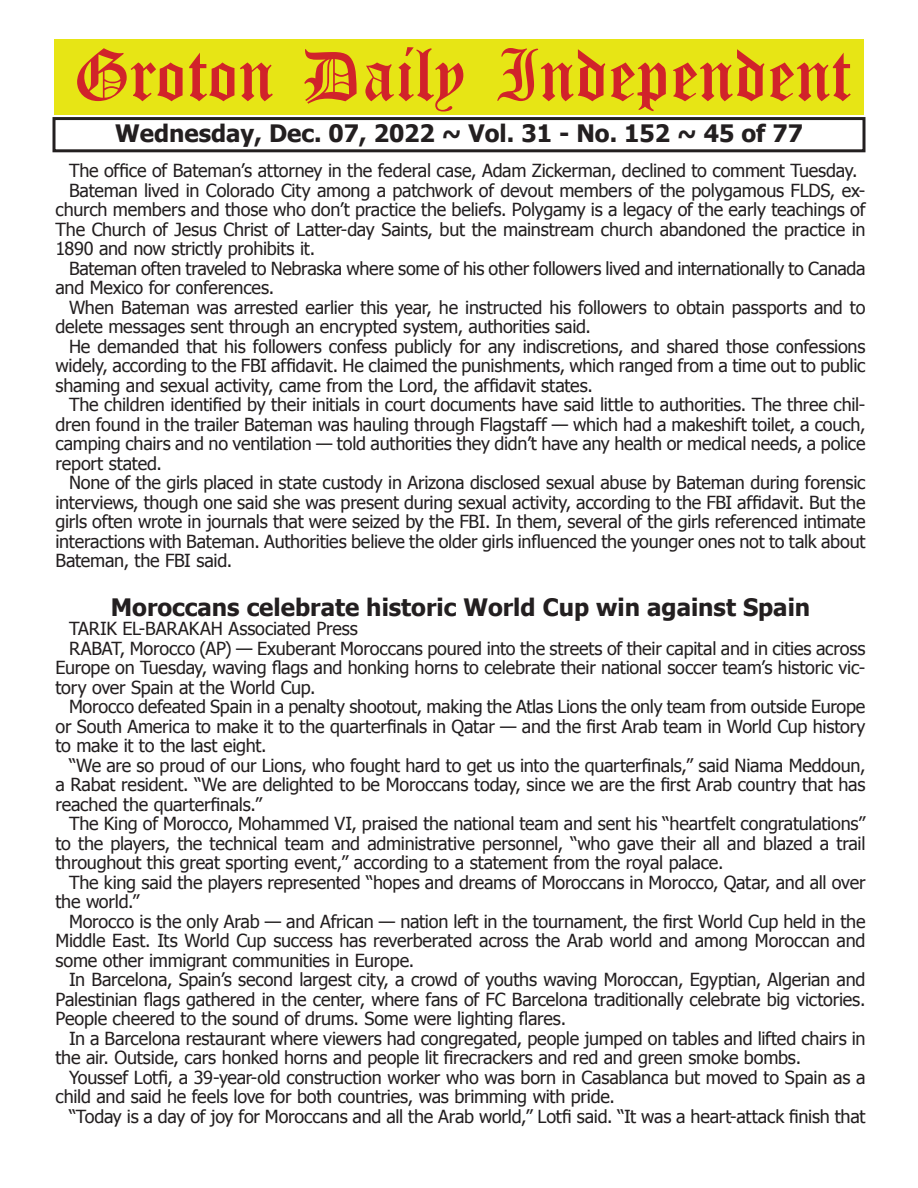
<style>
.page{position:relative;width:918px;height:1188px;background:#fff}
.page>*{position:absolute;margin:0;border:0;box-sizing:border-box;transform-origin:0 0}
.t1{font:54px "Old English Five";color:#d1232a}
.t2{font:700 24px "Tahoma";color:#231f20}
.t3{font:18px "Tahoma";letter-spacing:-.01em;color:#231f20}
</style>
<div class="page">
<div style="left:52px;top:117px;width:814px;height:35px;border:3px solid #231f20"></div>
<div style="left:54px;top:40px;width:810px;height:75px;background:#e7e515"></div>
<h1 class="t1" style="left:73px;top:50px;width:779px">Groton Daily Independent</h1>
<h2 class="t2" style="left:115px;top:116px;width:689px">Wednesday, Dec. 07, 2022 ~ Vol. 31 - No. 152 ~ 45 of 77</h2>
<p class="t3" style="left:69px;top:159px;width:790px">The office of Bateman’s attorney in the federal case, Adam Zickerman, declined to comment Tuesday.</p>
<p class="t3" style="left:69px;top:178px;width:798px">Bateman lived in Colorado City among a patchwork of devout members of the polygamous FLDS, ex-</p>
<p class="t3" style="left:56px;top:198px;width:811px">church members and those who don’t practice the beliefs. Polygamy is a legacy of the early teachings of</p>
<p class="t3" style="left:56px;top:217px;width:811px">The Church of Jesus Christ of Latter-day Saints, but the mainstream church abandoned the practice in</p>
<p class="t3" style="left:56px;top:237px;width:261px">1890 and now strictly prohibits it.</p>
<p class="t3" style="left:69px;top:256px;width:798px">Bateman often traveled to Nebraska where some of his other followers lived and internationally to Canada</p>
<p class="t3" style="left:56px;top:276px;width:220px">and Mexico for conferences.</p>
<p class="t3" style="left:69px;top:295px;width:798px">When Bateman was arrested earlier this year, he instructed his followers to obtain passports and to</p>
<p class="t3" style="left:56px;top:315px;width:537px">delete messages sent through an encrypted system, authorities said.</p>
<p class="t3" style="left:69px;top:334px;width:798px">He demanded that his followers confess publicly for any indiscretions, and shared those confessions</p>
<p class="t3" style="left:56px;top:354px;width:812px">widely, according to the FBI affidavit. He claimed the punishments, which ranged from a time out to public</p>
<p class="t3" style="left:56px;top:373px;width:539px">shaming and sexual activity, came from the Lord, the affidavit states.</p>
<p class="t3" style="left:69px;top:393px;width:798px">The children identified by their initials in court documents have said little to authorities. The three chil-</p>
<p class="t3" style="left:56px;top:412px;width:812px">dren found in the trailer Bateman was hauling through Flagstaff — which had a makeshift toilet, a couch,</p>
<p class="t3" style="left:56px;top:432px;width:811px">camping chairs and no ventilation — told authorities they didn’t have any health or medical needs, a police</p>
<p class="t3" style="left:56px;top:451px;width:108px">report stated.</p>
<p class="t3" style="left:69px;top:471px;width:798px">None of the girls placed in state custody in Arizona disclosed sexual abuse by Bateman during forensic</p>
<p class="t3" style="left:56px;top:490px;width:811px">interviews, though one said she was present during sexual activity, according to the FBI affidavit. But the</p>
<p class="t3" style="left:56px;top:510px;width:811px">girls often wrote in journals that were seized by the FBI. In them, several of the girls referenced intimate</p>
<p class="t3" style="left:56px;top:529px;width:812px">interactions with Bateman. Authorities believe the older girls influenced the younger ones not to talk about</p>
<p class="t3" style="left:56px;top:549px;width:178px">Bateman, the FBI said.</p>
<h2 class="t2" style="left:111px;top:590px;width:701px">Moroccans celebrate historic World Cup win against Spain</h2>
<p class="t3" style="left:69px;top:617px;width:290px">TARIK EL-BARAKAH Associated Press</p>
<p class="t3" style="left:69px;top:636px;width:798px">RABAT, Morocco (AP) — Exuberant Moroccans poured into the streets of their capital and in cities across</p>
<p class="t3" style="left:56px;top:656px;width:812px">Europe on Tuesday, waving flags and honking horns to celebrate their national soccer team’s historic vic-</p>
<p class="t3" style="left:56px;top:675px;width:262px">tory over Spain at the World Cup.</p>
<p class="t3" style="left:69px;top:695px;width:798px">Morocco defeated Spain in a penalty shootout, making the Atlas Lions the only team from outside Europe</p>
<p class="t3" style="left:56px;top:714px;width:812px">or South America to make it to the quarterfinals in Qatar — and the first Arab team in World Cup history</p>
<p class="t3" style="left:56px;top:734px;width:213px">to make it to the last eight.</p>
<p class="t3" style="left:69px;top:753px;width:798px">“We are so proud of our Lions, who fought hard to get us into the quarterfinals,” said Niama Meddoun,</p>
<p class="t3" style="left:56px;top:773px;width:811px">a Rabat resident. “We are delighted to be Moroccans today, since we are the first Arab country that has</p>
<p class="t3" style="left:56px;top:792px;width:208px">reached the quarterfinals.”</p>
<p class="t3" style="left:69px;top:812px;width:798px">The King of Morocco, Mohammed VI, praised the national team and sent his “heartfelt congratulations”</p>
<p class="t3" style="left:56px;top:831px;width:812px">to the players, the technical team and administrative personnel, “who gave their all and blazed a trail</p>
<p class="t3" style="left:56px;top:851px;width:669px">throughout this great sporting event,” according to a statement from the royal palace.</p>
<p class="t3" style="left:69px;top:870px;width:798px">The king said the players represented “hopes and dreams of Moroccans in Morocco, Qatar, and all over</p>
<p class="t3" style="left:56px;top:890px;width:85px">the world.”</p>
<p class="t3" style="left:69px;top:909px;width:798px">Morocco is the only Arab — and African — nation left in the tournament, the first World Cup held in the</p>
<p class="t3" style="left:56px;top:929px;width:812px">Middle East. Its World Cup success has reverberated across the Arab world and among Moroccan and</p>
<p class="t3" style="left:56px;top:948px;width:360px">some other immigrant communities in Europe.</p>
<p class="t3" style="left:69px;top:968px;width:798px">In Barcelona, Spain’s second largest city, a crowd of youths waving Moroccan, Egyptian, Algerian and</p>
<p class="t3" style="left:56px;top:987px;width:812px">Palestinian flags gathered in the center, where fans of FC Barcelona traditionally celebrate big victories.</p>
<p class="t3" style="left:56px;top:1007px;width:512px">People cheered to the sound of drums. Some were lighting flares.</p>
<p class="t3" style="left:69px;top:1026px;width:798px">In a Barcelona restaurant where viewers had congregated, people jumped on tables and lifted chairs in</p>
<p class="t3" style="left:56px;top:1046px;width:747px">the air. Outside, cars honked horns and people lit firecrackers and red and green smoke bombs.</p>
<p class="t3" style="left:69px;top:1065px;width:798px">Youssef Lotfi, a 39-year-old construction worker who was born in Casablanca but moved to Spain as a</p>
<p class="t3" style="left:56px;top:1085px;width:561px">child and said he feels love for both countries, was brimming with pride.</p>
<p class="t3" style="left:69px;top:1104px;width:798px">“Today is a day of joy for Moroccans and all the Arab world,” Lotfi said. “It was a heart-attack finish that</p>
</div>
